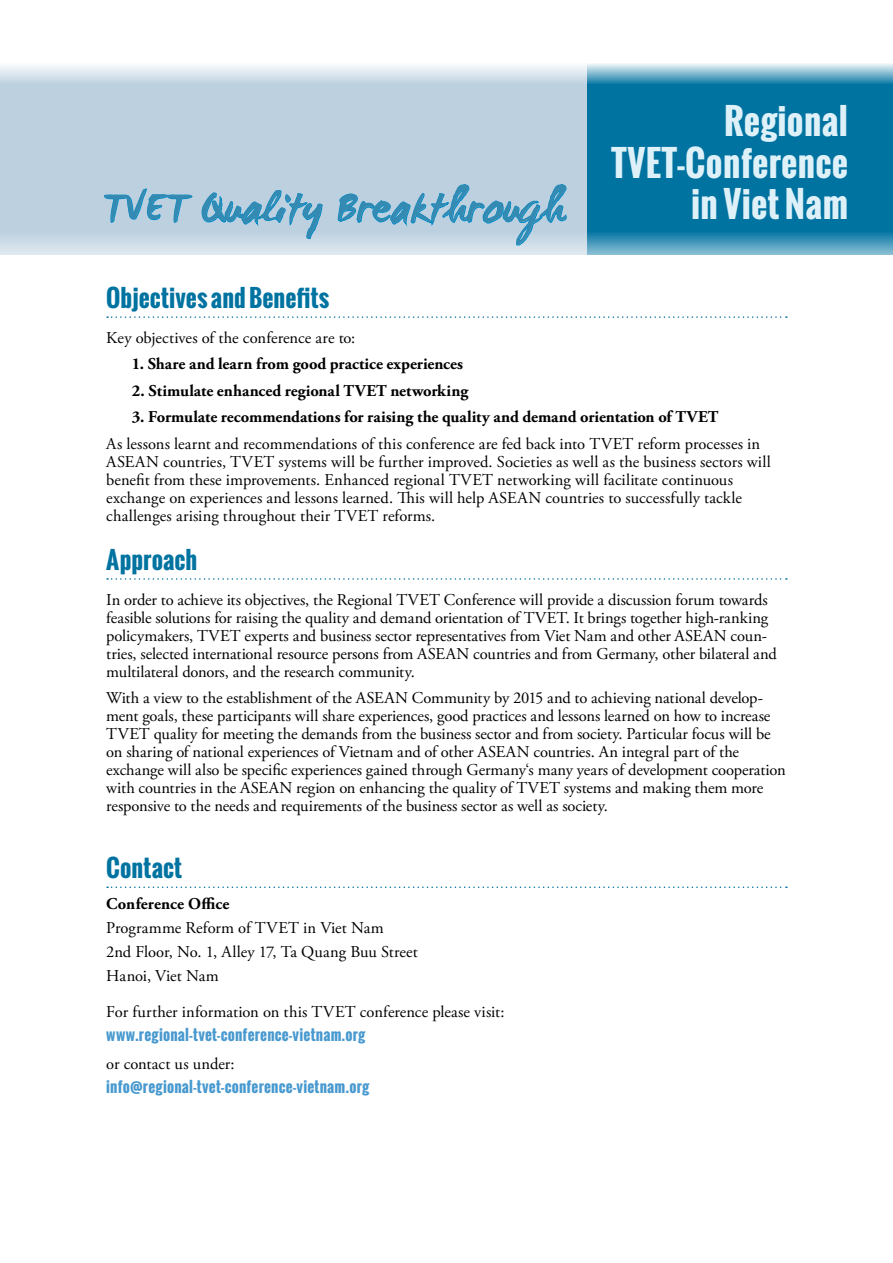
<style>
.page{position:relative;width:893px;height:1263px;background:#fff}
.page>*{position:absolute;margin:0;border:0;box-sizing:border-box;transform-origin:0 0}
.t1{font:43.95px "WC Mano Negra Bta";color:#358ab1}
.t2{font:700 35.4px/41.4px "Oswald";letter-spacing:.01em;color:#def1f9;text-align:right}
.t3{font:700 24px "Oswald";letter-spacing:.005em;color:#0073a1}
.t4{font:16.5px/18px "Adobe Garamond Pro";color:#000}
.t5{font:700 16.5px "Adobe Garamond Pro";color:#000}
.t6{font:700 15px "Oswald";letter-spacing:.01em;color:#4899cf}
</style>
<div class="page">
<div style="left:0;top:64px;width:588px;height:191px;background:#bcd0e0"></div>
<svg style="left:107px;top:316px;width:680px;height:2px"></svg>
<svg style="left:107px;top:578px;width:680px;height:2px"></svg>
<svg style="left:107px;top:886px;width:680px;height:2px"></svg>
<div style="left:588px;top:64px;width:305px;height:191px;background:#0073a1"></div>
<svg style="left:0;top:63px;width:893px;height:21px"></svg>
<svg style="left:0;top:232px;width:893px;height:23px"></svg>
<svg style="left:104px;top:188px;width:89px;height:35px"></svg>
<svg style="left:201px;top:190px;width:123px;height:64px"></svg>
<svg style="left:337px;top:184px;width:231px;height:62px"></svg>
<h2 class="t2" style="left:611px;top:101px;width:238px">Regional<br>TVET-Conference</h2>
<h1 class="t1" style="left:103px;top:178px;width:463px">TVET Quality Breakthrough</h1>
<h2 class="t2" style="left:691px;top:183px;width:159px">in Viet Nam</h2>
<h3 class="t3" style="left:106px;top:280px;width:224px">Objectives and Benefits</h3>
<p class="t4" style="left:106px;top:329px;width:251px">Key objectives of the conference are to:</p>
<p class="t5" style="left:132px;top:355px;width:333px">1. Share and learn from good practice experiences</p>
<p class="t5" style="left:132px;top:381px;width:338px">2. Stimulate enhanced regional TVET networking</p>
<p class="t5" style="left:132px;top:408px;width:588px">3. Formulate recommendations for raising the quality and demand orientation of TVET</p>
<p class="t4" style="left:106px;top:435px;width:666px">As lessons learnt and recommendations of this conference are fed back into TVET reform processes in ASEAN countries, TVET systems will be further improved. Societies as well as the business sectors will benefit from these improvements. Enhanced regional TVET networking will facilitate continuous exchange on experiences and lessons learned. This will help ASEAN countries to successfully tackle challenges arising throughout their TVET reforms.</p>
<h3 class="t3" style="left:106px;top:541px;width:92px">Approach</h3>
<p class="t4" style="left:106px;top:591px;width:672px">In order to achieve its objectives, the Regional TVET Conference will provide a discussion forum towards feasible solutions for raising the quality and demand orientation of TVET. It brings together high-ranking policymakers, TVET experts and business sector representatives from Viet Nam and other ASEAN coun&shy;tries, selected international resource persons from ASEAN countries and from Germany, other bilateral and multilateral donors, and the research community.</p>
<p class="t4" style="left:106px;top:690px;width:681px">With a view to the establishment of the ASEAN Community by 2015 and to achieving national develop&shy;ment goals, these participants will share experiences, good practices and lessons learned on how to increase TVET quality for meeting the demands from the business sector and from society. Particular focus will be on sharing of national experiences of Vietnam and of other ASEAN countries. An integral part of the exchange will also be specific experiences gained through Germany‘s many years of development cooperation with countries in the ASEAN region on enhancing the quality of TVET systems and making them more responsive to the needs and requirements of the business sector as well as society.</p>
<h3 class="t3" style="left:106px;top:850px;width:77px">Contact</h3>
<p class="t5" style="left:106px;top:894px;width:125px">Conference Office</p>
<p class="t4" style="left:106px;top:916px;width:313px;line-height:23.7px">Programme Reform of TVET in Viet Nam<br>2nd Floor, No. 1, Alley 17, Ta Quang Buu Street<br>Hanoi, Viet Nam</p>
<p class="t4" style="left:106px;top:1003px;width:400px">For further information on this TVET conference please visit:</p>
<p class="t6" style="left:106px;top:1023px;width:260px">www.regional-tvet-conference-vietnam.org</p>
<p class="t4" style="left:106px;top:1055px;width:130px">or contact us under:</p>
<p class="t6" style="left:106px;top:1075px;width:264px">info@regional-tvet-conference-vietnam.org</p>
</div>
